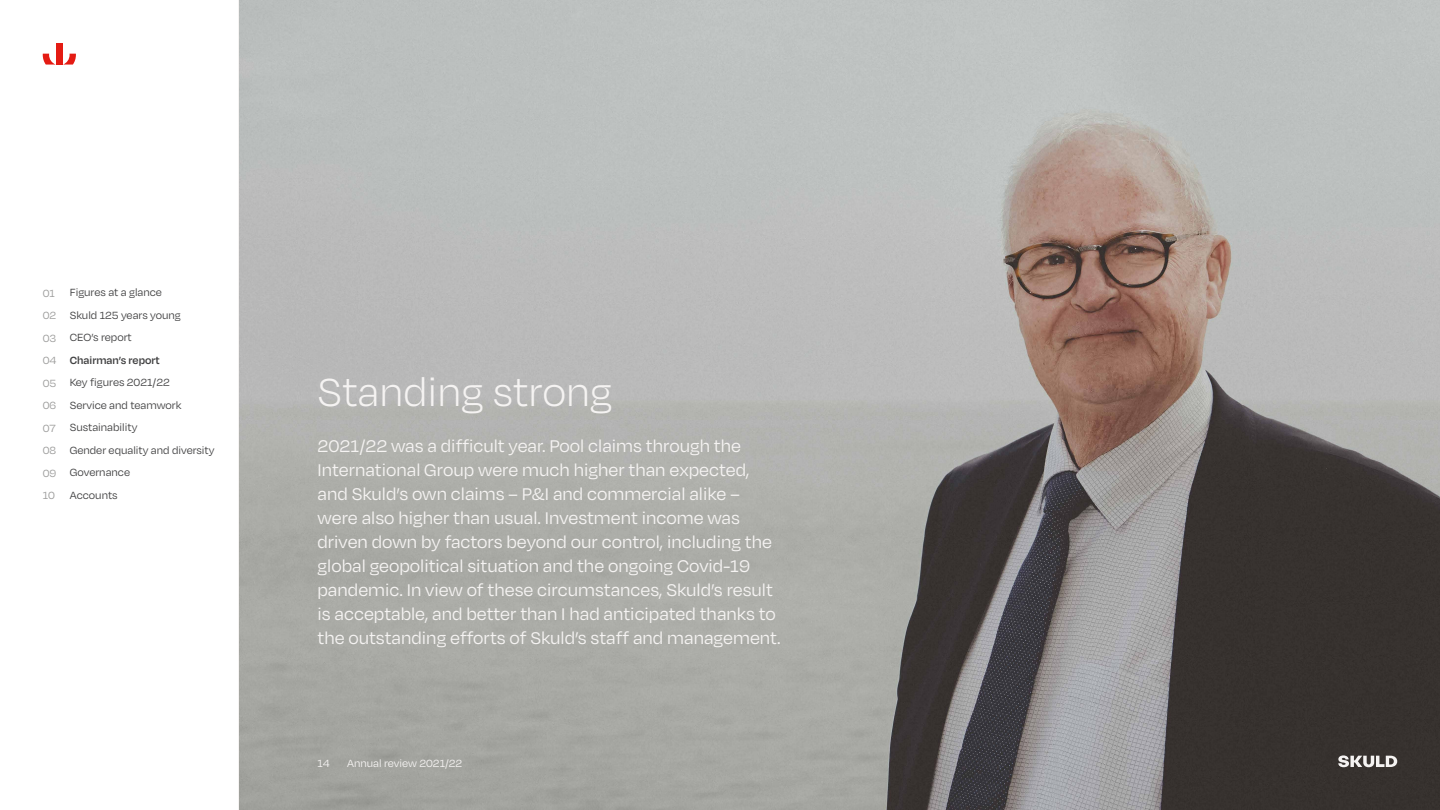
<style>
.page{position:relative;width:1440px;height:810px;background:#fff}
.page>*{position:absolute;margin:0;border:0;box-sizing:border-box;transform-origin:0 0}
.t1{font:300 45px "Degular";color:#f5f3f2}
.t2{font:19.5px/24px "Degular";color:#f5f3f2}
.t3{font:12px/22.5px "Degular";color:#424243}
.t4{font:12px "Degular";color:#f5f3f2}
.t5{font:12px/22.5px "Degular";color:#9d9d9c}
.t6{font:600 12px "Degular";color:#424243}
</style>
<div class="page">
<svg style="left:43px;top:54px;width:13px;height:11px"></svg>
<svg style="left:63px;top:54px;width:13px;height:11px"></svg>
<div style="left:56px;top:43px;width:7px;height:22px;background:#e41b13"></div>
<img style="left:239px;top:0;width:1201px;height:810px">
<svg style="left:1338px;top:755px;width:59px;height:12px"></svg>
<p class="t5" style="left:43px;top:281px;width:15px">01<br>02<br>03<br>04<br>05<br>06<br>07<br>08<br>09<br>10</p>
<p class="t3" style="left:70px;top:281px;width:113px">Figures at a glance<br>Skuld 125 years young<br>CEO’s report</p>
<p class="t6" style="left:70px;top:353px;width:92px">Chairman’s report</p>
<p class="t3" style="left:70px;top:371px;width:146px">Key figures 2021/22<br>Service and teamwork<br>Sustainability<br>Gender equality and diversity<br>Governance<br>Accounts</p>
<h1 class="t1" style="left:318px;top:365px;width:296px">Standing strong</h1>
<p class="t2" style="left:318px;top:433px;width:465px">2021/22 was a difficult year. Pool claims through the International Group were much higher than expected, and Skuld’s own claims – P&amp;I and commercial alike – were also higher than usual. Investment income was driven down by factors beyond our control, including the global geopolitical situation and the ongoing Covid-19 pandemic. In view of these circumstances, Skuld’s result is acceptable, and better than I had anticipated thanks to the outstanding efforts of Skuld’s staff and management.</p>
<p class="t4" style="left:318px;top:756px;width:14px">14</p>
<p class="t4" style="left:347px;top:756px;width:117px">Annual review 2021/22</p>
</div>
